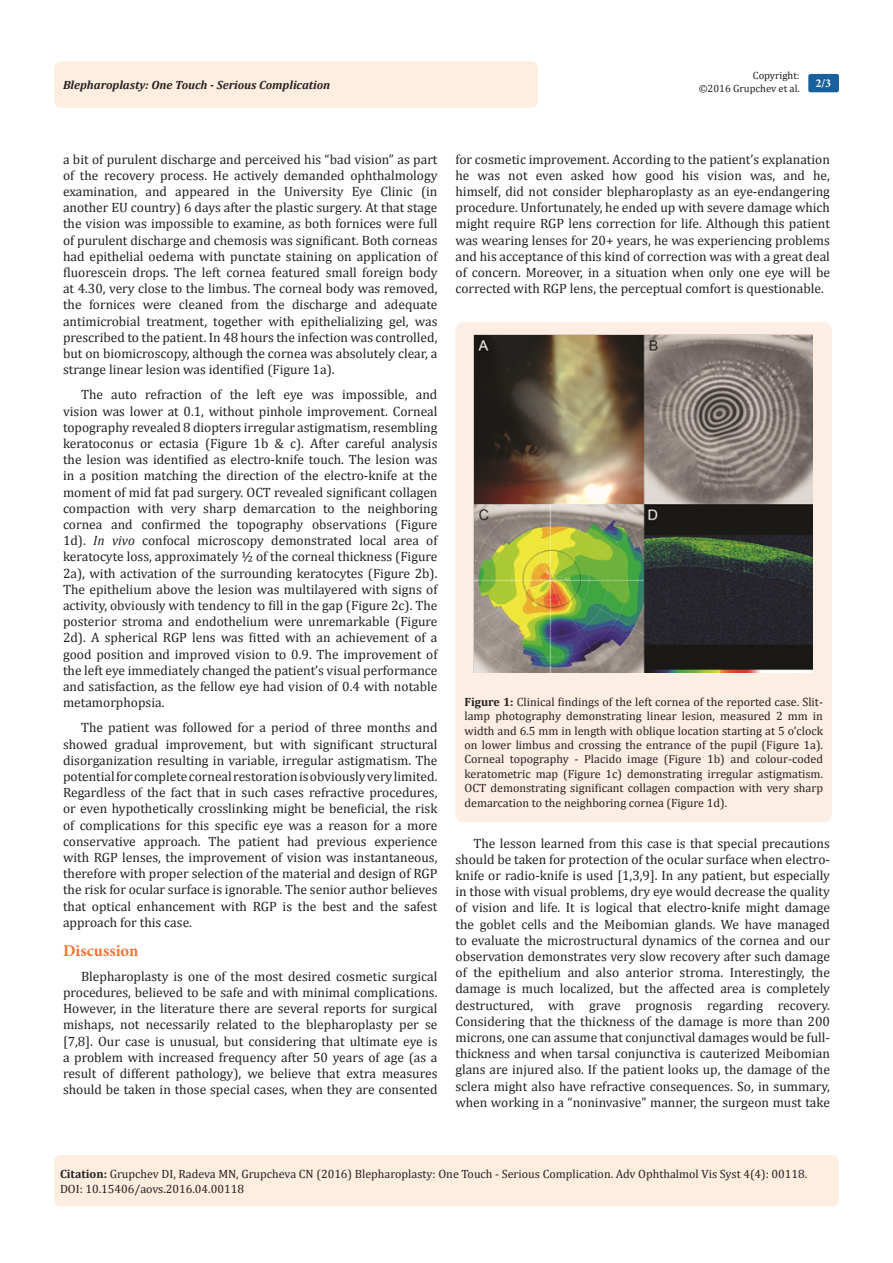
<style>
.page{position:relative;width:893px;height:1263px;background:#fff}
.page>*{position:absolute;margin:0;border:0;box-sizing:border-box;transform-origin:0 0}
.List_Paragraph{font:700 16.5px "Minion Pro";color:#f37331}
.t1{font:13.5px/16.2px "Cambria";color:#231f20;text-align:justify}
.Citation{font:12px/14.4px "Cambria";color:#231f20}
.t2{font:italic 700 12px "Cambria";color:#231f20}
.t3{font:700 12px "Minion Pro";color:#fff}
.t4{font:10.5px/12.6px "Cambria";color:#231f20;text-align:right}
.s1{font-style:italic}
.s2{font-weight:700}
</style>
<div class="page">
<div style="left:54px;top:61px;width:484px;height:47px;background:#feeee0;border-radius:8px"></div>
<div style="left:808px;top:74px;width:31px;height:18px;background:#18609d;border-radius:2px"></div>
<div style="left:54px;top:1155px;width:785px;height:51px;background:#feeee0;border-radius:7px"></div>
<div style="left:455px;top:322px;width:377px;height:500px;background:#fdeee3;border-radius:9px"></div>
<img style="left:474px;top:334px;width:339px;height:339px">
<p class="t4" style="left:699px;top:69px;width:103px">Copyright:<br>©2016 Grupchev et al.</p>
<p class="t2" style="left:63px;top:77px;width:269px">Blepharoplasty: One Touch - Serious Complication</p>
<p class="t3" style="left:815px;top:75px;width:17px">2/3</p>
<p class="t1" style="left:63px;top:151px;width:376px">a bit of purulent discharge and perceived his “bad vision” as part of the recovery process. He actively demanded ophthalmology examination, and appeared in the University Eye Clinic (in another EU country) 6 days after the plastic surgery. At that stage the vision was impossible to examine, as both fornices were full of purulent discharge and chemosis was significant. Both corneas had epithelial oedema with punctate staining on application of fluorescein drops. The left cornea featured small foreign body at 4.30, very close to the limbus. The corneal body was removed, the fornices were cleaned from the discharge and adequate antimicrobial treatment, together with epithelializing gel, was prescribed to the patient. In 48 hours the infection was controlled, but on biomicroscopy, although the cornea was absolutely clear, a strange linear lesion was identified (Figure 1a).</p>
<p class="t1" style="left:63px;top:387px;width:376px;text-indent:18px">The auto refraction of the left eye was impossible, and vision was lower at 0.1, without pinhole improvement. Corneal topography revealed 8 diopters irregular astigmatism, resembling keratoconus or ectasia (Figure 1b &amp; c). After careful analysis the lesion was identified as electro-knife touch. The lesion was in a position matching the direction of the electro-knife at the moment of mid fat pad surgery. OCT revealed significant collagen compaction with very sharp demarcation to the neighboring cornea and confirmed the topography observations (Figure 1d). <span class="s1">In vivo</span> confocal microscopy demonstrated local area of keratocyte loss, approximately ½ of the corneal thickness (Figure 2a), with activation of the surrounding keratocytes (Figure 2b).<br>The epithelium above the lesion was multilayered with signs of activity, obviously with tendency to fill in the gap (Figure 2c). The posterior stroma and endothelium were unremarkable (Figure 2d). A spherical RGP lens was fitted with an achievement of a good position and improved vision to 0.9. The improvement of the left eye immediately changed the patient’s visual performance and satisfaction, as the fellow eye had vision of 0.4 with notable metamorphopsia.</p>
<p class="t1" style="left:63px;top:720px;width:376px;text-indent:18px">The patient was followed for a period of three months and showed gradual improvement, but with significant structural disorganization resulting in variable, irregular astigmatism. The potential for complete corneal restoration is obviously very limited.<br>Regardless of the fact that in such cases refractive procedures, or even hypothetically crosslinking might be beneficial, the risk of complications for this specific eye was a reason for a more conservative approach. The patient had previous experience with RGP lenses, the improvement of vision was instantaneous, therefore with proper selection of the material and design of RGP the risk for ocular surface is ignorable. The senior author believes that optical enhancement with RGP is the best and the safest approach for this case.</p>
<p class="List_Paragraph" style="left:63px;top:939px;width:77px">Discussion</p>
<p class="t1" style="left:63px;top:968px;width:376px;text-indent:18px">Blepharoplasty is one of the most desired cosmetic surgical procedures, believed to be safe and with minimal complications.<br>However, in the literature there are several reports for surgical mishaps, not necessarily related to the blepharoplasty per se [7,8]. Our case is unusual, but considering that ultimate eye is a problem with increased frequency after 50 years of age (as a result of different pathology), we believe that extra measures should be taken in those special cases, when they are consented</p>
<p class="t1" style="left:455px;top:151px;width:376px">for cosmetic improvement. According to the patient’s explanation he was not even asked how good his vision was, and he, himself, did not consider blepharoplasty as an eye-endangering procedure. Unfortunately, he ended up with severe damage which might require RGP lens correction for life. Although this patient was wearing lenses for 20+ years, he was experiencing problems and his acceptance of this kind of correction was with a great deal of concern. Moreover, in a situation when only one eye will be corrected with RGP lens, the perceptual comfort is questionable.</p>
<p class="Citation" style="left:464px;top:694px;width:360px;text-align:justify"><span class="s2">Figure 1:</span> Clinical findings of the left cornea of the reported case. Slit&shy;lamp photography demonstrating linear lesion, measured 2 mm in width and 6.5 mm in length with oblique location starting at 5 o’clock on lower limbus and crossing the entrance of the pupil (Figure 1a).<br>Corneal topography - Placido image (Figure 1b) and colour-coded keratometric map (Figure 1c) demonstrating irregular astigmatism.<br>OCT demonstrating significant collagen compaction with very sharp demarcation to the neighboring cornea (Figure 1d).</p>
<p class="t1" style="left:455px;top:835px;width:376px;text-indent:18px">The lesson learned from this case is that special precautions should be taken for protection of the ocular surface when electro&shy;knife or radio-knife is used [1,3,9]. In any patient, but especially in those with visual problems, dry eye would decrease the quality of vision and life. It is logical that electro-knife might damage the goblet cells and the Meibomian glands. We have managed to evaluate the microstructural dynamics of the cornea and our observation demonstrates very slow recovery after such damage of the epithelium and also anterior stroma. Interestingly, the damage is much localized, but the affected area is completely destructured, with grave prognosis regarding recovery.<br>Considering that the thickness of the damage is more than 200 microns, one can assume that conjunctival damages would be full&shy;thickness and when tarsal conjunctiva is cauterized Meibomian glans are injured also. If the patient looks up, the damage of the sclera might also have refractive consequences. So, in summary, when working in a “noninvasive” manner, the surgeon must take</p>
<p class="Citation" style="left:60px;top:1167px;width:749px"><span class="s2">Citation:</span> Grupchev DI, Radeva MN, Grupcheva CN (2016) Blepharoplasty: One Touch - Serious Complication. Adv Ophthalmol Vis Syst 4(4): 00118.<br>DOI: 10.15406/aovs.2016.04.00118</p>
</div>
